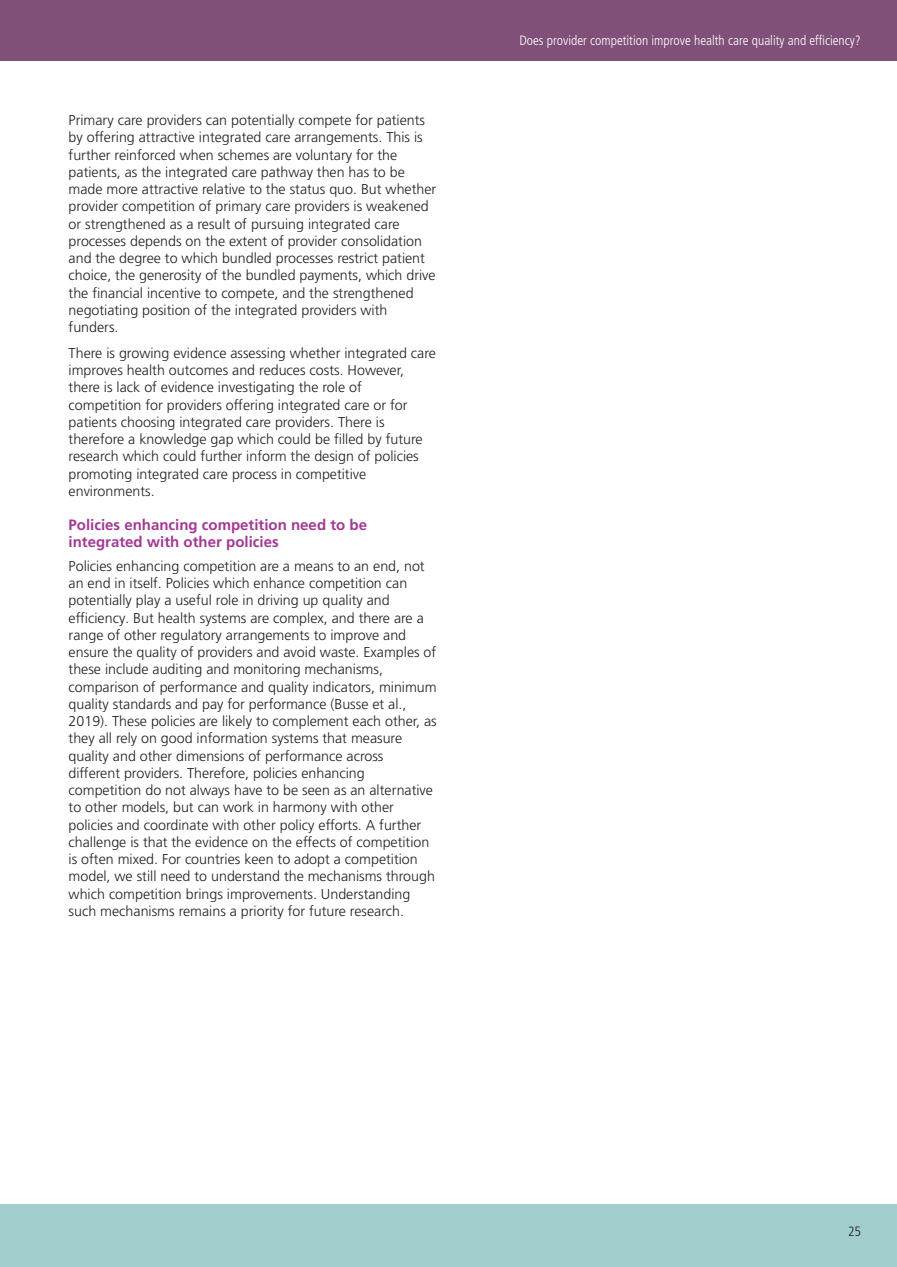
<style>
.page{position:relative;width:897px;height:1267px;background:#fff}
.page>*{position:absolute;margin:0;border:0;box-sizing:border-box;transform-origin:0 0}
.t1{font:700 15px/17.2px "Frutiger LT Pro";color:#a33995}
.t2{font:300 14.25px/17.2px "Frutiger LT Pro";color:#231f20}
.t3{font:300 condensed 13.5px "Frutiger LT Pro";color:#fff}
.t4{font:300 condensed 13.5px "Frutiger LT Pro";color:#231f20}
</style>
<div class="page">
<div style="left:2px;top:0;width:895px;height:61px;background:#805078"></div>
<div style="left:2px;top:1205px;width:895px;height:62px;background:#a2cdcd"></div>
<hr style="left:0;top:0;width:2px;height:61px;background:#805078">
<hr style="left:0;top:1205px;width:2px;height:62px;background:#a2cdcd">
<p class="t2" style="left:69px;top:113px;width:369px">Primary care providers can potentially compete for patients by offering attractive integrated care arrangements. This is further reinforced when schemes are voluntary for the patients, as the integrated care pathway then has to be made more attractive relative to the status quo. But whether provider competition of primary care providers is weakened or strengthened as a result of pursuing integrated care processes depends on the extent of provider consolidation and the degree to which bundled processes restrict patient choice, the generosity of the bundled payments, which drive the financial incentive to compete, and the strengthened negotiating position of the integrated providers with funders.</p>
<p class="t2" style="left:69px;top:345px;width:369px">There is growing evidence assessing whether integrated care improves health outcomes and reduces costs. However, there is lack of evidence investigating the role of competition for providers offering integrated care or for patients choosing integrated care providers. There is therefore a knowledge gap which could be filled by future research which could further inform the design of policies promoting integrated care process in competitive environments.</p>
<p class="t1" style="left:69px;top:516px;width:300px">Policies enhancing competition need to be integrated with other policies</p>
<p class="t2" style="left:69px;top:558px;width:370px">Policies enhancing competition are a means to an end, not an end in itself. Policies which enhance competition can potentially play a useful role in driving up quality and efficiency. But health systems are complex, and there are a range of other regulatory arrangements to improve and ensure the quality of providers and avoid waste. Examples of these include auditing and monitoring mechanisms, comparison of performance and quality indicators, minimum quality standards and pay for performance (Busse et al., 2019). These policies are likely to complement each other, as they all rely on good information systems that measure quality and other dimensions of performance across different providers. Therefore, policies enhancing competition do not always have to be seen as an alternative to other models, but can work in harmony with other policies and coordinate with other policy efforts. A further challenge is that the evidence on the effects of competition is often mixed. For countries keen to adopt a competition model, we still need to understand the mechanisms through which competition brings improvements. Understanding such mechanisms remains a priority for future research.</p>
<p class="t3" style="left:519px;top:34px;width:343px">Does provider competition improve health care quality and efficiency?</p>
<p class="t4" style="left:848px;top:1226px;width:14px">25</p>
</div>
